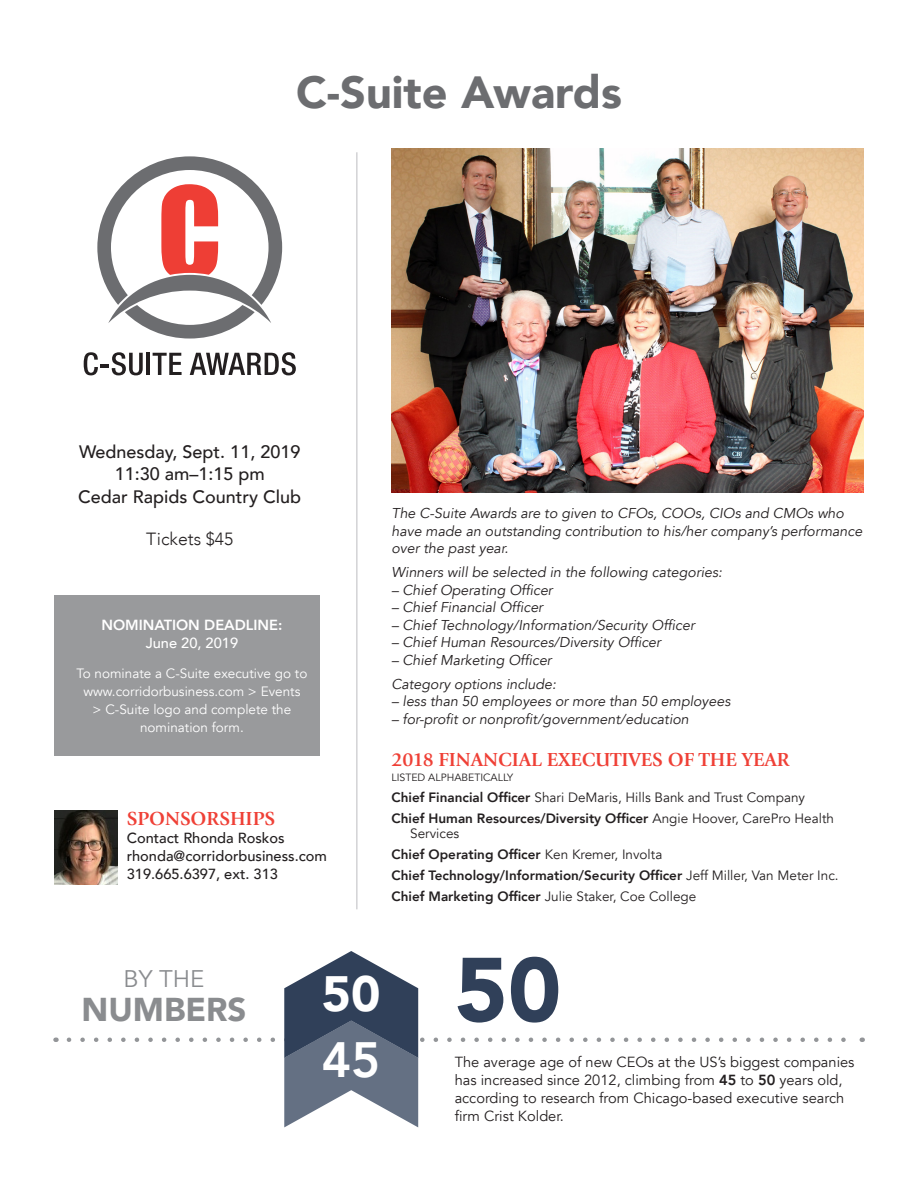
<style>
.page{position:relative;width:918px;height:1188px;background:#fff}
.page>*{position:absolute;margin:0;border:0;box-sizing:border-box;transform-origin:0 0}
.t1{font:900 90px "Avenir";color:#304059}
.t2{font:900 49.5px "Avenir";color:#fff}
.t3{font:800 49.5px "Avenir";color:#fff}
.t4{font:900 45px "Avenir";color:#6c6d70}
.t5{font:900 33px "Avenir";color:#8a8c8f}
.t6{font:24px "Avenir";color:#8a8c8f}
.t7{font:700 19.5px "Giovanni ITC";color:#ef4036}
.t8{font:500 18px "Avenir";color:#231f20}
.t9{font:300 17.7px "Avenir";color:#231f20}
.body{font:14.7px/18px "Avenir";color:#231f20}
.t10{font:500 14.7px "Avenir";color:#231f20}
.t11{font:800 14.7px "Avenir";color:#fff}
.t12{font:500 14.7px "Avenir";color:#fff}
.body-2{font:italic 14.25px/17.7px "Avenir";color:#231f20}
.t13{font:800 13.5px "Avenir";color:#231f20}
.t14{font:13.5px "Avenir";color:#231f20}
.t15{font:13.5px/18px "Avenir";color:#fff;text-align:center}
.t16{font:10.5px "Avenir";color:#231f20}
.s1{font-weight:800}
.s2{font-weight:400}
</style>
<div class="page">
<svg style="left:84px;top:352px;width:59px;height:23px"></svg>
<hr style="left:147px;top:353px;width:3px;height:22px;background:#231f20">
<svg style="left:153px;top:353px;width:29px;height:22px"></svg>
<svg style="left:190px;top:352px;width:106px;height:23px"></svg>
<svg style="left:97px;top:156px;width:185px;height:183px"></svg>
<img style="left:392px;top:148px;width:472px;height:345px">
<div style="left:54px;top:595px;width:266px;height:161px;background:#999a9c"></div>
<hr style="left:357px;top:152px;width:1px;height:757px;background:#bcbdc0">
<svg style="left:69px;top:951px;width:777px;height:176px"></svg>
<img style="left:54px;top:810px;width:64px;height:74px">
<p class="t4" style="left:296px;top:54px;width:327px">C-Suite Awards</p>
<p class="t8" style="left:79px;top:436px;width:223px">Wednesday, Sept. 11, 2019</p>
<p class="t8" style="left:115px;top:458px;width:152px">11:30 am–1:15 pm</p>
<p class="t8" style="left:78px;top:481px;width:225px">Cedar Rapids Country Club</p>
<p class="t9" style="left:146px;top:528px;width:88px">Tickets $45</p>
<p class="t11" style="left:101px;top:614px;width:183px">NOMINATION DEADLINE:</p>
<p class="t12" style="left:146px;top:631px;width:94px">June 20, 2019</p>
<p class="t15" style="left:77px;top:665px;width:232px">To nominate a C-Suite executive go to www.corridorbusiness.com &gt; Events<br>&gt; C-Suite logo and complete the nomination form.</p>
<p class="t7" style="left:127px;top:807px;width:150px">SPONSORSHIPS</p>
<p class="t10" style="left:127px;top:825px;width:160px">Contact Rhonda Roskos</p>
<p class="t10" style="left:127px;top:843px;width:202px">rhonda@corridorbusiness.com</p>
<p class="t10" style="left:127px;top:861px;width:153px">319.665.6397, ext. 313</p>
<p class="body-2" style="left:392px;top:505px;width:472px">The C-Suite Awards are to given to CFOs, COOs, CIOs and CMOs who have made an outstanding contribution to his/her company’s performance over the past year.</p>
<p class="body-2" style="left:392px;top:563px;width:332px">Winners will be selected in the following categories:</p>
<p class="body-2" style="left:392px;top:581px;width:163px">– Chief Operating Officer</p>
<p class="body-2" style="left:392px;top:599px;width:153px">– Chief Financial Officer</p>
<p class="body-2" style="left:392px;top:616px;width:305px">– Chief Technology/Information/Security Officer</p>
<p class="body-2" style="left:392px;top:634px;width:271px">– Chief Human Resources/Diversity Officer</p>
<p class="body-2" style="left:392px;top:652px;width:162px">– Chief Marketing Officer</p>
<p class="body-2" style="left:392px;top:675px;width:166px">Category options include:</p>
<p class="body-2" style="left:392px;top:693px;width:340px">– less than 50 employees or more than 50 employees</p>
<p class="body-2" style="left:392px;top:710px;width:299px">– for-profit or nonprofit/government/education</p>
<p class="t7" style="left:392px;top:748px;width:400px">2018 FINANCIAL EXECUTIVES OF THE YEAR</p>
<p class="t16" style="left:392px;top:771px;width:123px">LISTED ALPHABETICALLY</p>
<p class="t14" style="left:392px;top:789px;width:415px"><span class="s1">Chief Financial Officer</span> Shari DeMaris, Hills Bank and Trust Company</p>
<p class="t13" style="left:392px;top:808px;width:444px">Chief Human Resources/Diversity Officer <span class="s2">Angie Hoover, CarePro Health</span></p>
<p class="t14" style="left:410px;top:825px;width:51px">Services</p>
<p class="t13" style="left:392px;top:844px;width:272px">Chief Operating Officer <span class="s2">Ken Kremer, Involta</span></p>
<p class="t13" style="left:392px;top:865px;width:449px">Chief Technology/Information/Security Officer <span class="s2">Jeff Miller, Van Meter Inc.</span></p>
<p class="t14" style="left:392px;top:888px;width:306px"><span class="s1">Chief Marketing Officer</span> Julie Staker, Coe College</p>
<p class="t6" style="left:124px;top:964px;width:82px">BY THE</p>
<p class="t5" style="left:82px;top:981px;width:166px">NUMBERS</p>
<p class="t2" style="left:322px;top:952px;width:60px">50</p>
<p class="t3" style="left:322px;top:1022px;width:60px">45</p>
<p class="t1" style="left:455px;top:913px;width:108px">50</p>
<p class="body" style="left:455px;top:1053px;width:401px">The average age of new CEOs at the US’s biggest companies has increased since 2012, climbing from <span class="s1">45</span> to <span class="s1">50</span> years old, according to research from Chicago-based executive search firm Crist Kolder.</p>
</div>
